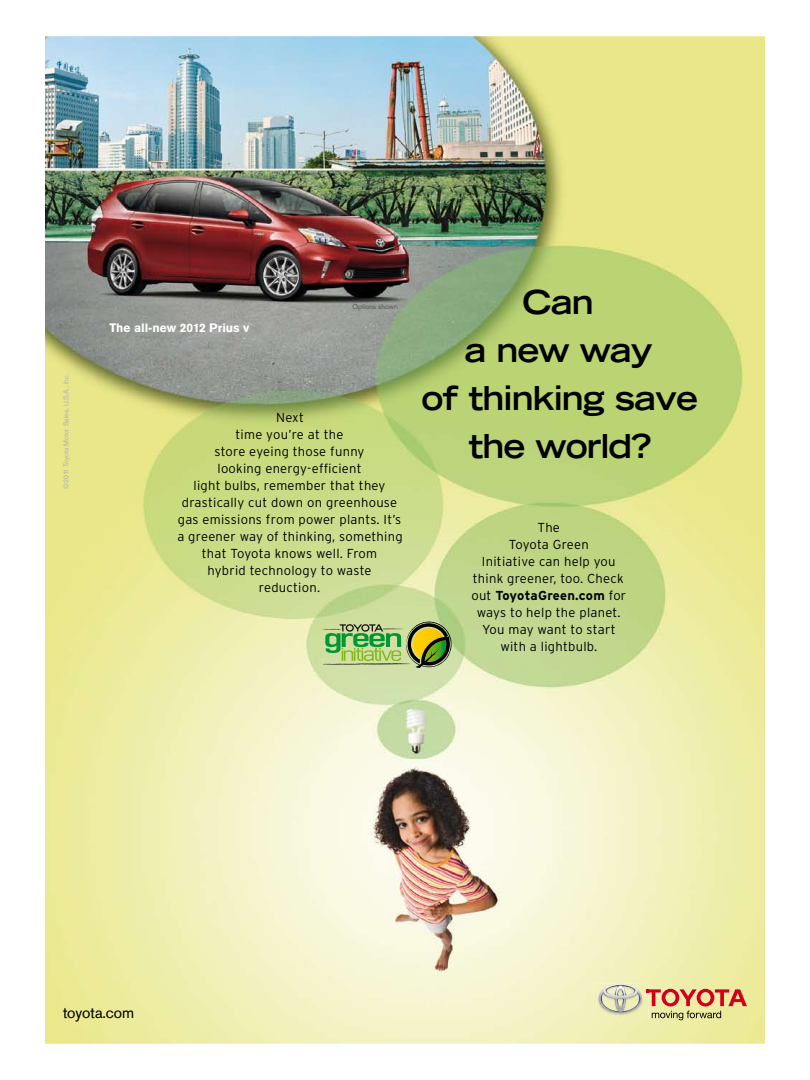
<style>
.page{position:relative;width:810px;height:1080px;background:#fff}
.page>*{position:absolute;margin:0;border:0;box-sizing:border-box;transform-origin:0 0}
.t1{font:700 expanded 33px/48px "Trade Gothic LH";letter-spacing:-.03em;color:#000;text-align:center}
.t2{font:15.5px "Akzidenz Grotesk";color:#000}
.t3{font:300 13px/17px "Interstate";letter-spacing:.02em;color:#000;text-align:center}
.t4{font:900 12px "Akzidenz Grotesk";color:#fff}
.t5{font:7px "Akzidenz Grotesk";color:#b1b3b4}
.t6{font:7px "Akzidenz Grotesk";color:#58585a}
.s1{font-weight:700}
</style>
<div class="page">
<img style="left:45px;top:36px;width:720px;height:1008px">
<img style="left:593px;top:983px;width:56px;height:35px">
<svg style="left:646px;top:989px;width:101px;height:31px;background:#daa77c"></svg>
<img style="left:598px;top:984px;width:44px;height:29px">
<svg style="left:323px;top:621px;width:129px;height:47px;background:#94b165"></svg>
<p class="t5" style="left:62px;top:489px;width:117px;rotate:-90deg">© 2011 Toyota Motor Sales, U.S.A., Inc.</p>
<p class="t4" style="left:109px;top:321px;width:142px">The all-new 2012 Prius v</p>
<p class="t6" style="left:353px;top:302px;width:47px">Options shown</p>
<p class="t3" style="left:177px;top:409px;width:227px">Next<br>time you’re at the<br>store eyeing those funny<br>looking energy-efficient<br>light bulbs, remember that they drastically cut down on greenhouse gas emissions from power plants. It’s a greener way of thinking, something that Toyota knows well. From<br>hybrid technology to waste reduction.</p>
<h1 class="t1" style="left:421px;top:277px;width:278px">Can<br>a new way<br>of thinking save the world?</h1>
<p class="t3" style="left:471px;top:519px;width:156px">The<br>Toyota Green<br>Initiative can help you think greener, too. Check out <span class="s1">ToyotaGreen.com</span> for ways to help the planet.<br>You may want to start with a lightbulb.</p>
<p class="t2" style="left:63px;top:1003px;width:73px">toyota.com</p>
</div>
